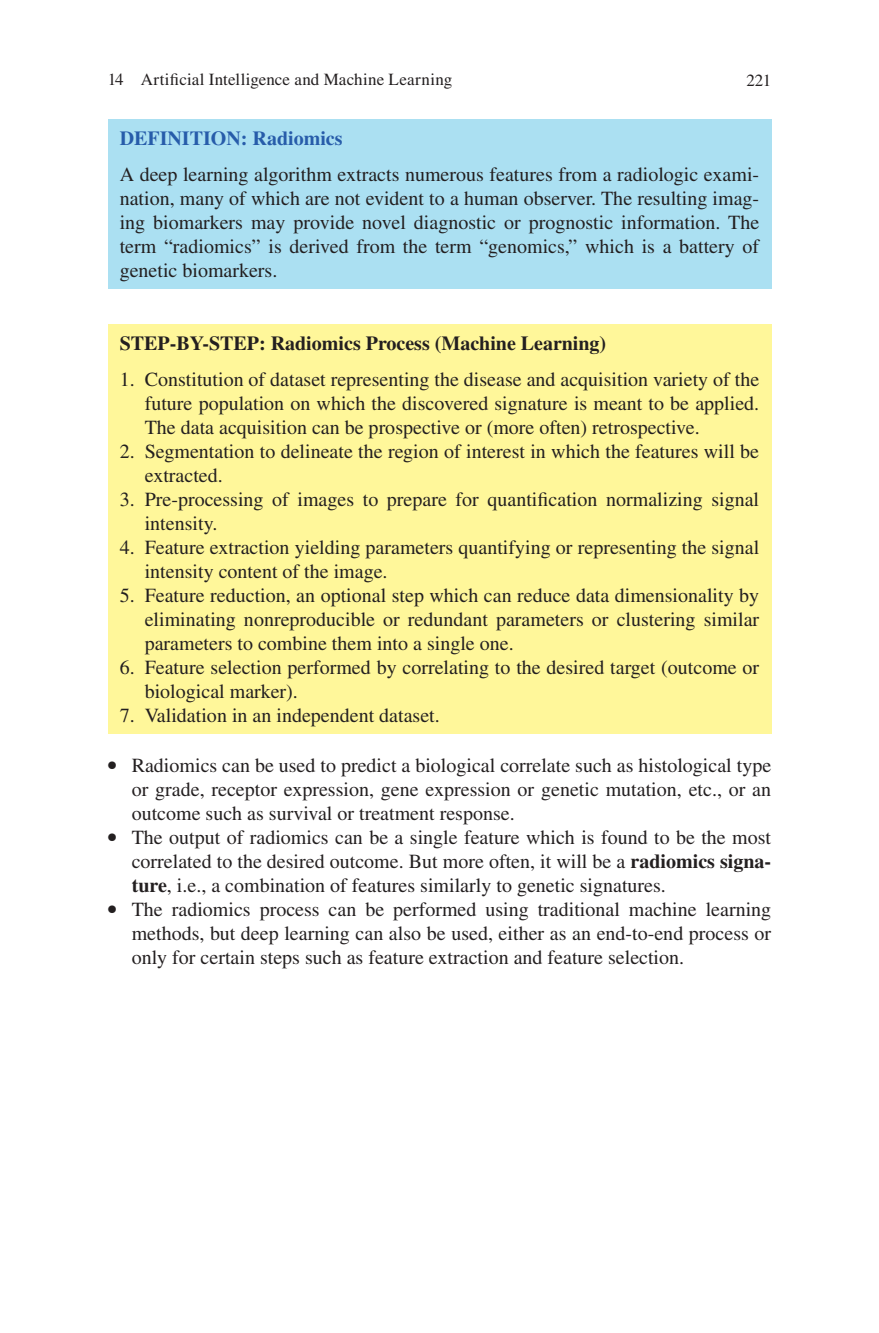
<style>
.page{position:relative;width:879px;height:1333px;background:#fff}
.page>*{position:absolute;margin:0;border:0;box-sizing:border-box;transform-origin:0 0}
.t1{font:20px/24px "Times LT Std";color:#231f20;text-align:justify}
.t2{font:700 20px "Times LT Std";color:#231f20}
.t3{font:700 20px "Times LT Std";color:#275caa}
.t4{font:17px "Times LT Std Roman 3";letter-spacing:.015em;color:#231f20}
.t5{font:17px "Times LT Std";color:#231f20}
.s1{font-weight:700}
</style>
<div class="page">
<div style="left:108px;top:119px;width:663px;height:170px;background:#abe0f2"></div>
<div style="left:108px;top:324px;width:663px;height:410px;background:#fff79a"></div>
<p class="t4" style="left:108px;top:70px;width:346px">14 Artificial Intelligence and Machine Learning</p>
<p class="t5" style="left:746px;top:71px;width:26px">221</p>
<p class="t3" style="left:120px;top:126px;width:224px">DEFINITION: Radiomics</p>
<p class="t1" style="left:120px;top:162px;width:641px">A deep learning algorithm extracts numerous features from a radiologic exami&shy;nation, many of which are not evident to a human observer. The resulting imag&shy;ing biomarkers may provide novel diagnostic or prognostic information. The term “radiomics” is derived from the term “genomics,” which is a battery of genetic biomarkers.</p>
<p class="t2" style="left:120px;top:331px;width:488px">STEP-BY-STEP: Radiomics Process (Machine Learning)</p>
<p class="t1" style="left:145px;top:367px;width:616px;text-indent:-25px">1. Constitution of dataset representing the disease and acquisition variety of the future population on which the discovered signature is meant to be applied.<br>The data acquisition can be prospective or (more often) retrospective.</p>
<p class="t1" style="left:145px;top:439px;width:616px;text-indent:-25px">2. Segmentation to delineate the region of interest in which the features will be extracted.</p>
<p class="t1" style="left:145px;top:487px;width:616px;text-indent:-25px">3. Pre-processing of images to prepare for quantification normalizing signal intensity.</p>
<p class="t1" style="left:145px;top:535px;width:616px;text-indent:-25px">4. Feature extraction yielding parameters quantifying or representing the signal intensity content of the image.</p>
<p class="t1" style="left:145px;top:583px;width:616px;text-indent:-25px">5. Feature reduction, an optional step which can reduce data dimensionality by eliminating nonreproducible or redundant parameters or clustering similar parameters to combine them into a single one.</p>
<p class="t1" style="left:145px;top:655px;width:616px;text-indent:-25px">6. Feature selection performed by correlating to the desired target (outcome or biological marker).</p>
<p class="t1" style="left:120px;top:703px;width:321px">7. Validation in an independent dataset.</p>
<p class="t1" style="left:132px;top:753px;width:641px;text-indent:-24px">● Radiomics can be used to predict a biological correlate such as histological type or grade, receptor expression, gene expression or genetic mutation, etc., or an outcome such as survival or treatment response.</p>
<p class="t1" style="left:132px;top:825px;width:641px;text-indent:-24px">● The output of radiomics can be a single feature which is found to be the most correlated to the desired outcome. But more often, it will be a <span class="s1">radiomics signa&shy;ture</span>, i.e., a combination of features similarly to genetic signatures.</p>
<p class="t1" style="left:132px;top:897px;width:641px;text-indent:-24px">● The radiomics process can be performed using traditional machine learning methods, but deep learning can also be used, either as an end-to-end process or only for certain steps such as feature extraction and feature selection.</p>
</div>
